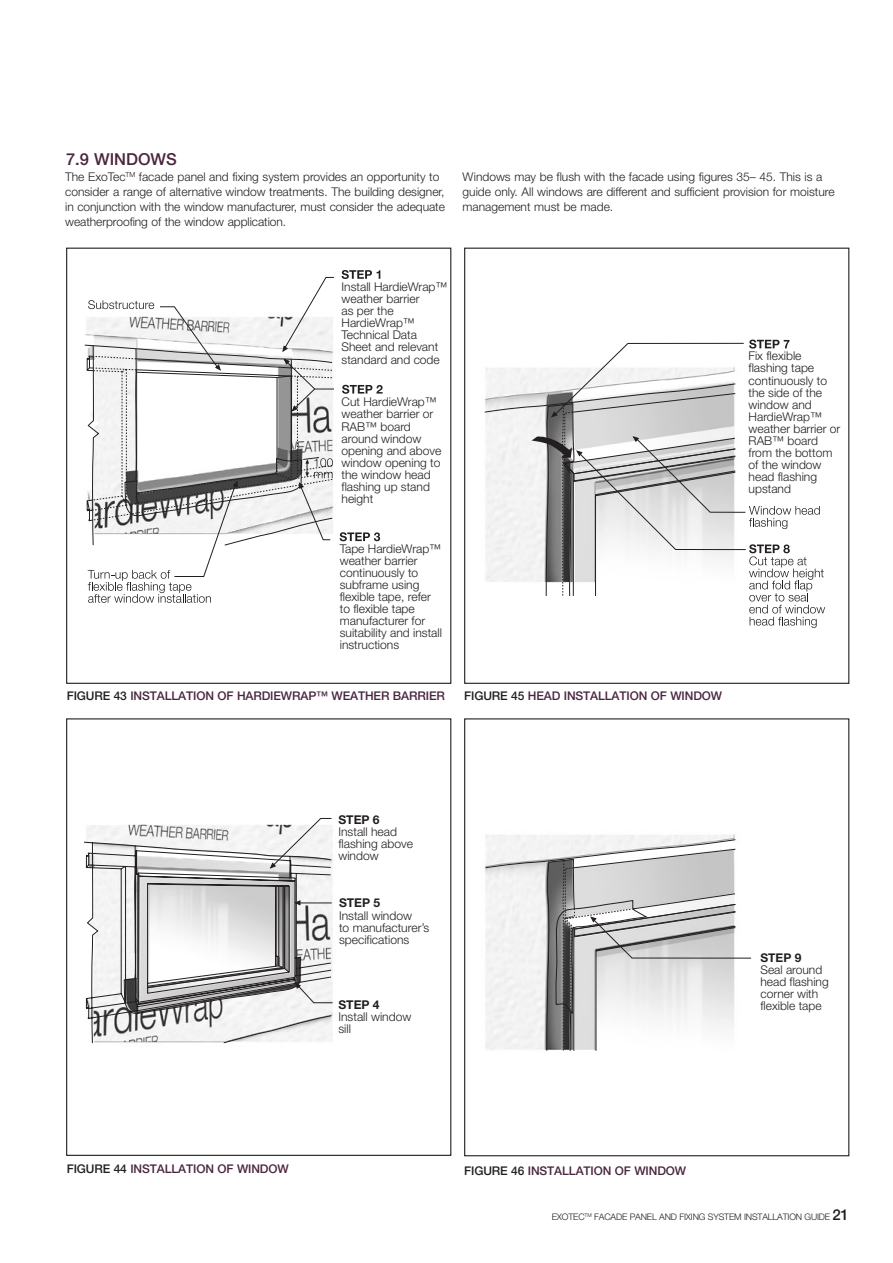
<style>
.page{position:relative;width:893px;height:1263px;background:#fff}
.page>*{position:absolute;margin:0;border:0;box-sizing:border-box;transform-origin:0 0}
.t1{font:500 16.5px "Helvetica Neue LT Std";color:#492640}
.t2{font:300 12.15px/12.1px "Helvetica Neue";color:#231f20}
.t3{font:300 12px/12px "Helvetica Neue";color:#231f20}
.Body_Copy{font:300 12px/15px "Helvetica Neue LT Std";color:#231f20}
.Body_Copy-2{font:500 12px "Helvetica Neue LT Std";letter-spacing:-.01em;color:#492640}
.t4{font:300 9px "Helvetica Neue LT Std";letter-spacing:-.02em;color:#231f20}
.s1{color:#231f20}
.s2{font-weight:700}
.s3{font-weight:500;font-size:15px}
</style>
<div class="page">
<svg style="left:484px;top:340px;width:341px;height:288px"></svg>
<svg style="left:485px;top:834px;width:267px;height:125px"></svg>
<svg style="left:485px;top:839px;width:266px;height:212px"></svg>
<svg style="left:84px;top:270px;width:299px;height:272px"></svg>
<svg style="left:87px;top:300px;width:247px;height:303px"></svg>
<svg style="left:84px;top:824px;width:249px;height:220px"></svg>
<svg style="left:84px;top:842px;width:247px;height:201px"></svg>
<svg style="left:270px;top:818px;width:62px;height:50px"></svg>
<svg style="left:294px;top:900px;width:6px;height:5px"></svg>
<hr style="left:297px;top:903px;width:35px;height:1px;background:#231f20">
<svg style="left:295px;top:982px;width:38px;height:21px"></svg>
<p class="t1" style="left:66px;top:149px;width:112px">7.9 WINDOWS</p>
<p class="Body_Copy" style="left:65px;top:169px;width:381px">The ExoTec<sup>TM</sup> facade panel and fixing system provides an opportunity to consider a range of alternative window treatments. The building designer, in conjunction with the window manufacturer, must consider the adequate weatherproofing of the window application.</p>
<p class="Body_Copy" style="left:463px;top:169px;width:373px">Windows may be flush with the facade using figures 35– 45. This is a guide only. All windows are different and sufficient provision for moisture management must be made.</p>
<p class="t3" style="left:342px;top:280px;width:107px">Install HardieWrap™ weather barrier<br>as per the<br>HardieWrap™<br>Technical Data<br>Sheet and relevant standard and code</p>
<p class="t3" style="left:342px;top:395px;width:101px">Cut HardieWrap™ weather barrier or<br>RAB™ board around window opening and above window opening to the window head flashing up stand height</p>
<p class="t3" style="left:340px;top:542px;width:104px">Tape HardieWrap™ weather barrier continuously to subframe using flexible tape, refer to flexible tape manufacturer for suitability and install instructions</p>
<p class="Body_Copy-2" style="left:67px;top:688px;width:380px"><span class="s1">FIGURE 43</span> INSTALLATION OF HARDIEWRAP™ WEATHER BARRIER</p>
<p class="Body_Copy-2" style="left:464px;top:688px;width:260px"><span class="s1">FIGURE 45</span> HEAD INSTALLATION OF WINDOW</p>
<p class="t3" style="left:749px;top:349px;width:93px">Fix flexible flashing tape continuously to the side of the window and<br>HardieWrap™ weather barrier or<br>RAB™ board from the bottom of the window head flashing upstand</p>
<p class="t2" style="left:338px;top:812px;width:76px"><span class="s2">STEP 6<br></span>Install head flashing above window</p>
<p class="t2" style="left:339px;top:896px;width:92px"><span class="s2">STEP 5<br></span>Install window<br>to manufacturer’s specifications</p>
<p class="t2" style="left:338px;top:997px;width:74px"><span class="s2">STEP 4<br></span>Install window sill</p>
<p class="t3" style="left:760px;top:951px;width:70px"><span class="s2">STEP 9<br></span>Seal around head flashing corner with flexible tape</p>
<p class="Body_Copy-2" style="left:67px;top:1161px;width:224px"><span class="s1">FIGURE 44</span> INSTALLATION OF WINDOW</p>
<p class="Body_Copy-2" style="left:464px;top:1163px;width:224px"><span class="s1">FIGURE 46</span> INSTALLATION OF WINDOW</p>
<p class="t4" style="left:552px;top:1212px;width:299px">EXOTEC<sup>TM</sup> FACADE PANEL AND FIXING SYSTEM INSTALLATION GUIDE <span class="s3">21</span></p>
</div>
